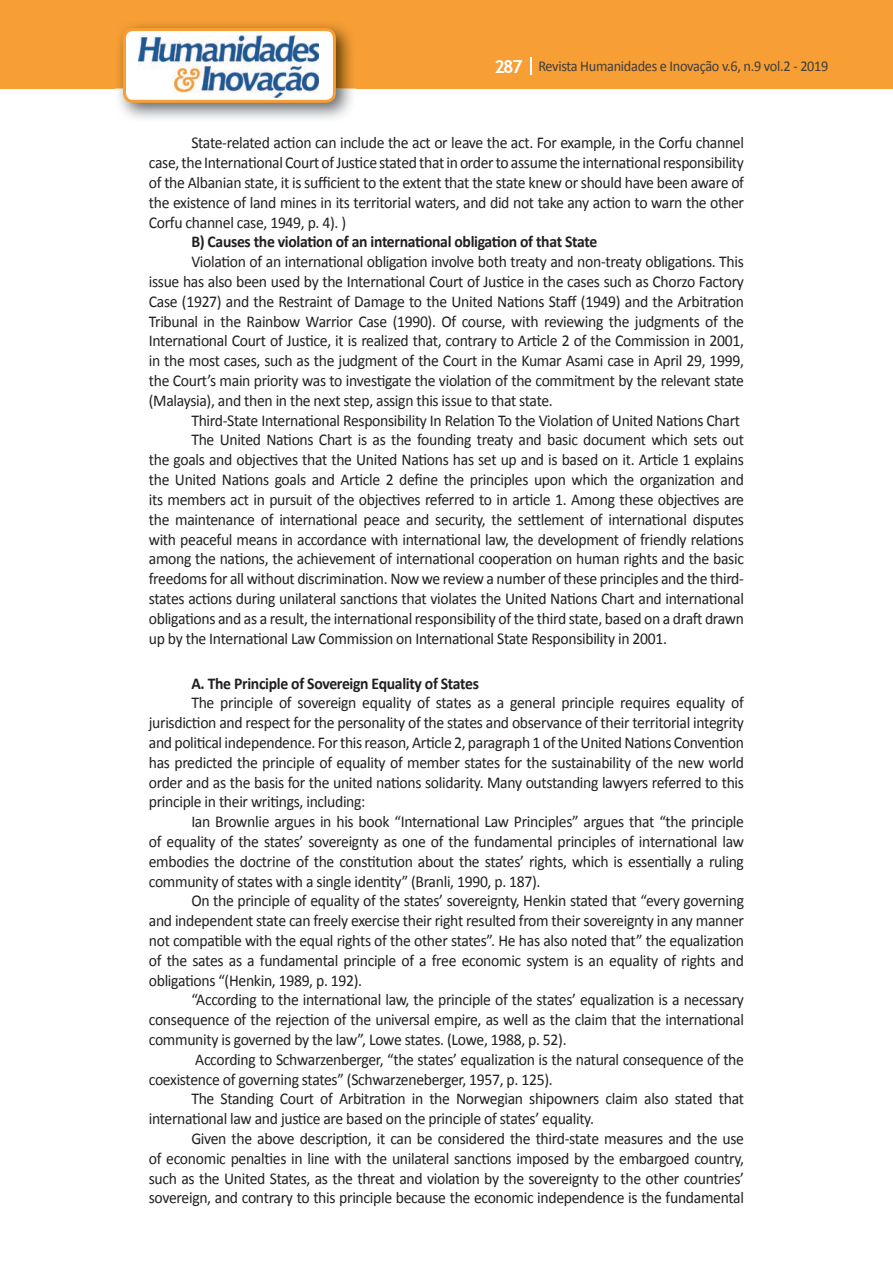
<style>
.page{position:relative;width:893px;height:1263px;background:#fff}
.page>*{position:absolute;margin:0;border:0;box-sizing:border-box;transform-origin:0 0}
.t1{font:16.5px/19.8px "Calibri";letter-spacing:-.02em;color:#231f20;text-align:justify;scale:.95 1}
.t2{font:700 16.5px "Calibri";letter-spacing:-.02em;color:#231f20;scale:.95 1}
.t3{font:15px "Calibri";letter-spacing:-.02em;color:#3e3e3f;scale:.95 1}
.s1{font-family:"Trebuchet MS";font-weight:700;font-size:18px;color:#fff}
</style>
<div class="page">
<div style="left:0;top:0;width:893px;height:88px;background:#f79e34"></div>
<svg style="left:530px;top:57px;width:2px;height:18px"></svg>
<img style="left:115px;top:24px;width:241px;height:95px">
<svg style="left:123px;top:28px;width:213px;height:75px"></svg>
<p class="t3" style="left:495px;top:57px;width:353px"><span class="s1">287</span> Revista Humanidades e Inovação v.6, n.9 vol.2 - 2019</p>
<p class="t1" style="left:149px;top:133px;width:628px;text-indent:43px">State-related action can include the act or leave the act. For example, in the Corfu channel case, the International Court of Justice stated that in order to assume the international responsibility of the Albanian state, it is sufficient to the extent that the state knew or should have been aware of the existence of land mines in its territorial waters, and did not take any action to warn the other Corfu channel case, 1949, p. 4). )</p>
<p class="t2" style="left:191px;top:231px;width:429px">B) Causes the violation of an international obligation of that State</p>
<p class="t1" style="left:149px;top:252px;width:628px;text-indent:43px">Violation of an international obligation involve both treaty and non-treaty obligations. This issue has also been used by the International Court of Justice in the cases such as Chorzo Factory Case (1927) and the Restraint of Damage to the United Nations Staff (1949) and the Arbitration Tribunal in the Rainbow Warrior Case (1990). Of course, with reviewing the judgments of the International Court of Justice, it is realized that, contrary to Article 2 of the Commission in 2001, in the most cases, such as the judgment of the Court in the Kumar Asami case in April 29, 1999, the Court’s main priority was to investigate the violation of the commitment by the relevant state (Malaysia), and then in the next step, assign this issue to that state.</p>
<p class="t1" style="left:191px;top:410px;width:579px">Third-State International Responsibility In Relation To the Violation of United Nations Chart</p>
<p class="t1" style="left:191px;top:430px;width:583px">The United Nations Chart is as the founding treaty and basic document which sets out</p>
<p class="t1" style="left:149px;top:450px;width:628px">the goals and objectives that the United Nations has set up and is based on it. Article 1 explains</p>
<p class="t1" style="left:149px;top:470px;width:628px">the United Nations goals and Article 2 define the principles upon which the organization and</p>
<p class="t1" style="left:149px;top:490px;width:628px">its members act in pursuit of the objectives referred to in article 1. Among these objectives are</p>
<p class="t1" style="left:149px;top:509px;width:628px">the maintenance of international peace and security, the settlement of international disputes</p>
<p class="t1" style="left:149px;top:529px;width:628px">with peaceful means in accordance with international law, the development of friendly relations</p>
<p class="t1" style="left:149px;top:549px;width:628px">among the nations, the achievement of international cooperation on human rights and the basic</p>
<p class="t1" style="left:149px;top:569px;width:628px">freedoms for all without discrimination. Now we review a number of these principles and the third-</p>
<p class="t1" style="left:149px;top:589px;width:628px">states actions during unilateral sanctions that violates the United Nations Chart and international</p>
<p class="t1" style="left:149px;top:608px;width:628px">obligations and as a result, the international responsibility of the third state, based on a draft drawn</p>
<p class="t1" style="left:149px;top:628px;width:547px">up by the International Law Commission on International State Responsibility in 2001.</p>
<p class="t2" style="left:191px;top:672px;width:304px">A. The Principle of Sovereign Equality of States</p>
<p class="t1" style="left:149px;top:693px;width:628px;text-indent:43px">The principle of sovereign equality of states as a general principle requires equality of jurisdiction and respect for the personality of the states and observance of their territorial integrity and political independence. For this reason, Article 2, paragraph 1 of the United Nations Convention has predicted the principle of equality of member states for the sustainability of the new world order and as the basis for the united nations solidarity. Many outstanding lawyers referred to this principle in their writings, including:</p>
<p class="t1" style="left:149px;top:812px;width:628px;text-indent:43px">Ian Brownlie argues in his book “International Law Principles” argues that “the principle of equality of the states’ sovereignty as one of the fundamental principles of international law embodies the doctrine of the constitution about the states’ rights, which is essentially a ruling community of states with a single identity” (Branli, 1990, p. 187).</p>
<p class="t1" style="left:149px;top:891px;width:628px;text-indent:43px">On the principle of equality of the states’ sovereignty, Henkin stated that “every governing and independent state can freely exercise their right resulted from their sovereignty in any manner not compatible with the equal rights of the other states”. He has also noted that” the equalization of the sates as a fundamental principle of a free economic system is an equality of rights and obligations “(Henkin, 1989, p. 192).</p>
<p class="t1" style="left:149px;top:990px;width:628px;text-indent:43px">“According to the international law, the principle of the states’ equalization is a necessary consequence of the rejection of the universal empire, as well as the claim that the international community is governed by the law”, Lowe states. (Lowe, 1988, p. 52).</p>
<p class="t1" style="left:149px;top:1049px;width:628px;text-indent:46px">According to Schwarzenberger, “the states’ equalization is the natural consequence of the coexistence of governing states” (Schwarzeneberger, 1957, p. 125).</p>
<p class="t1" style="left:149px;top:1089px;width:628px;text-indent:43px">The Standing Court of Arbitration in the Norwegian shipowners claim also stated that international law and justice are based on the principle of states’ equality.</p>
<p class="t1" style="left:149px;top:1129px;width:628px;text-indent:43px">Given the above description, it can be considered the third-state measures and the use of economic penalties in line with the unilateral sanctions imposed by the embargoed country, such as the United States, as the threat and violation by the sovereignty to the other countries’ sovereign, and contrary to this principle because the economic independence is the fundamental</p>
</div>
